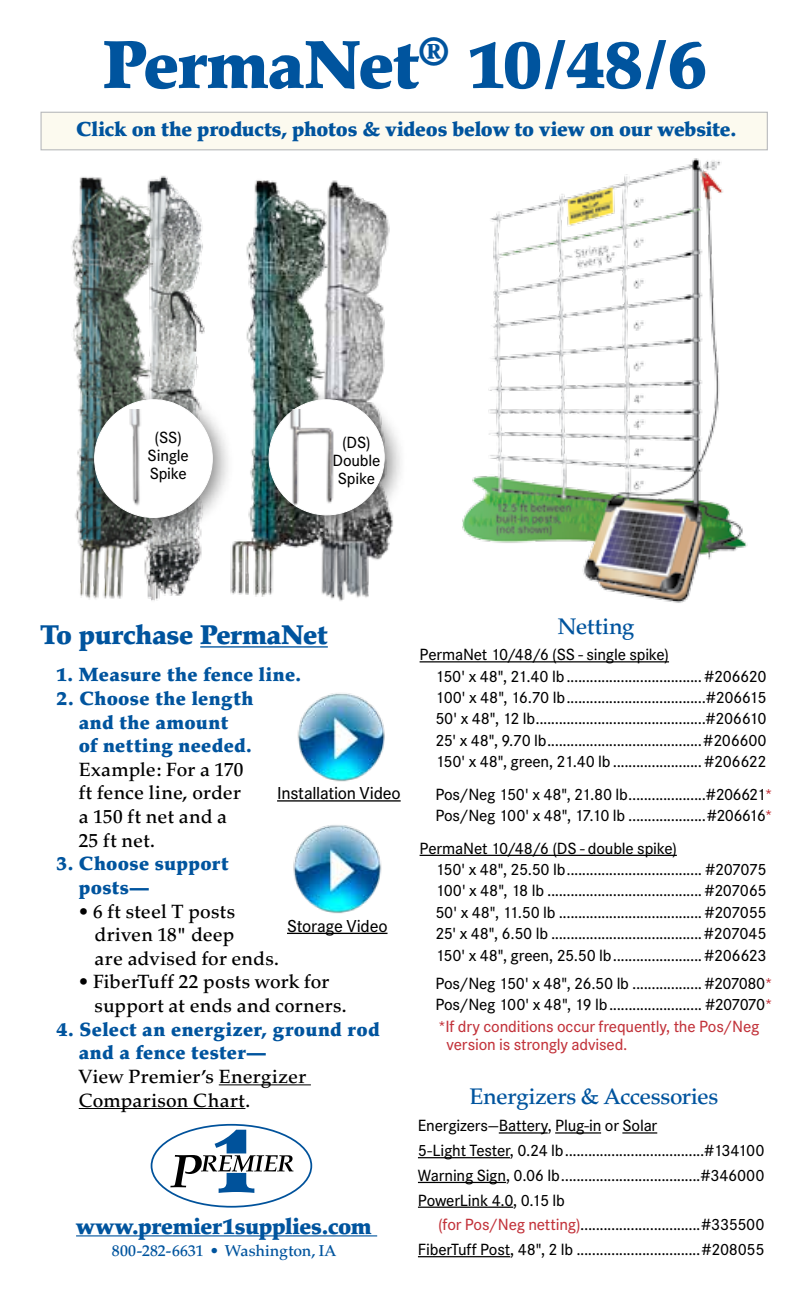
<style>
.page{position:relative;width:810px;height:1296px;background:#fff}
.page>*{position:absolute;margin:0;border:0;box-sizing:border-box;transform-origin:0 0}
.t1{font:900 67.5px "Palatino";letter-spacing:-.025em;color:#00549e}
.t2{font:900 27px "Palatino";letter-spacing:-.02em;color:#00549e}
.t3{font:500 22.5px "Palatino";letter-spacing:-.02em;color:#00549e}
.t4{font:900 22.5px "Palatino";letter-spacing:-.015em;color:#00549e}
.t5{font:900 20.25px "Palatino";letter-spacing:-.015em;color:#00549e}
.t6{font:500 19.12px/23.6px "Palatino";letter-spacing:.01em;color:#000}
.t7{font:900 19.12px/23.6px "Palatino";letter-spacing:.015em;color:#00549e}
.t8{font:500 18px "Corporate S";letter-spacing:-.015em;color:#000}
.t9{font:500 16.88px/21.4px "Corporate S";letter-spacing:-.015em;color:#000}
.t10{font:500 16.88px "Corporate S";letter-spacing:-.01em;color:#c2323a}
.t11{font:500 15.75px "Palatino";letter-spacing:.005em;color:#00549e}
.s1{color:#c2323a}
</style>
<div class="page">
<img style="left:171px;top:184px;width:34px;height:412px">
<img style="left:71px;top:175px;width:100px;height:426px">
<img style="left:345px;top:185px;width:45px;height:413px">
<div style="left:40px;top:112px;width:728px;height:38px;background:#fcfaef;border:1px solid #b8babc"></div>
<hr style="left:277px;top:800px;width:124px;height:2px;background:#000">
<hr style="left:287px;top:933px;width:101px;height:1px;background:#000">
<img style="left:230px;top:180px;width:115px;height:421px">
<div style="left:256px;top:386px;width:151px;height:152px;background:#000;opacity:.5"></div>
<div style="left:269px;top:400px;width:115px;height:115px;background:#fff;border-radius:50%"></div>
<img style="left:256px;top:409px;width:94px;height:119px">
<div style="left:81px;top:387px;width:154px;height:153px;background:#000;opacity:.5"></div>
<div style="left:95px;top:400px;width:117px;height:117px;background:#fff;border-radius:50%"></div>
<img style="left:89px;top:410px;width:52px;height:98px">
<img style="left:462px;top:158px;width:286px;height:445px">
<svg style="left:170px;top:1130px;width:124px;height:63px"></svg>
<div style="left:151px;top:1124px;width:161px;height:84px;border:2px solid #00529b;border-radius:50%"></div>
<hr style="left:76px;top:1235px;width:301px;height:1px;background:#00549e">
<hr style="left:499px;top:1132px;width:49px;height:2px;background:#000">
<hr style="left:555px;top:1132px;width:46px;height:2px;background:#000">
<hr style="left:622px;top:1132px;width:35px;height:2px;background:#000">
<hr style="left:418px;top:1157px;width:92px;height:1px;background:#000">
<hr style="left:418px;top:1182px;width:88px;height:1px;background:#000">
<hr style="left:418px;top:1207px;width:95px;height:1px;background:#000">
<hr style="left:418px;top:1256px;width:92px;height:1px;background:#000">
<hr style="left:420px;top:661px;width:249px;height:1px;background:#000">
<hr style="left:420px;top:855px;width:257px;height:1px;background:#000">
<hr style="left:200px;top:646px;width:128px;height:2px;background:#00549e">
<hr style="left:219px;top:1084px;width:92px;height:1px;background:#000">
<hr style="left:79px;top:1108px;width:166px;height:1px;background:#000">
<img style="left:297px;top:693px;width:88px;height:89px">
<img style="left:293px;top:825px;width:89px;height:89px">
<h1 class="t1" style="left:103px;top:24px;width:606px">PermaNet<sup>®</sup> 10/48/6</h1>
<p class="t5" style="left:76px;top:117px;width:662px">Click on the products, photos &amp; videos below to view on our website.</p>
<p class="t9" style="left:148px;top:429px;width:43px;line-height:18px;text-align:center">(SS)<br>Single<br>Spike</p>
<p class="t9" style="left:332px;top:434px;width:49px;line-height:18px;text-align:center">(DS)<br>Double<br>Spike</p>
<h2 class="t2" style="left:40px;top:619px;width:289px">To purchase PermaNet</h2>
<p class="t7" style="left:56px;top:663px;width:246px">1. Measure the fence line.</p>
<p class="t7" style="left:79px;top:687px;width:176px;text-indent:-22px">2. Choose the length and the amount<br>of netting needed.</p>
<p class="t6" style="left:79px;top:758px;width:166px">Example: For a 170 ft fence line, order a 150 ft net and a<br>25 ft net.</p>
<p class="t7" style="left:79px;top:852px;width:151px;text-indent:-22px">3. Choose support posts—</p>
<p class="t6" style="left:94px;top:900px;width:186px;text-indent:-16px">• 6 ft steel T posts driven 18" deep<br>are advised for ends.</p>
<p class="t6" style="left:94px;top:970px;width:254px;text-indent:-16px">• FiberTuff 22 posts work for support at ends and corners.</p>
<p class="t7" style="left:79px;top:1017px;width:303px;text-indent:-22px">4. Select an energizer, ground rod and a fence tester—</p>
<p class="t6" style="left:79px;top:1065px;width:229px">View Premier’s Energizer<br>Comparison Chart.</p>
<p class="t8" style="left:277px;top:783px;width:125px">Installation Video</p>
<p class="t8" style="left:287px;top:915px;width:102px">Storage Video</p>
<h3 class="t4" style="left:76px;top:1212px;width:297px">www.premier1supplies.com</h3>
<p class="t11" style="left:112px;top:1242px;width:226px">800-282-6631 • Washington, IA</p>
<h3 class="t3" style="left:558px;top:613px;width:78px">Netting</h3>
<p class="t9" style="left:435px;top:644px;width:333px;text-indent:-16px">PermaNet 10/48/6 (SS - single spike)<br>150' x 48", 21.40 lb...................................#206620<br>100' x 48", 16.70 lb....................................#206615<br>50' x 48", 12 lb............................................#206610<br>25' x 48", 9.70 lb........................................#206600<br>150' x 48", green, 21.40 lb .......................#206622</p>
<p class="t9" style="left:435px;top:784px;width:339px">Pos/Neg 150' x 48", 21.80 lb....................#206621<span class="s1">*<br></span>Pos/Neg 100' x 48", 17.10 lb ....................#206616<span class="s1">*</span></p>
<p class="t9" style="left:435px;top:838px;width:333px;text-indent:-16px">PermaNet 10/48/6 (DS - double spike)<br>150' x 48", 25.50 lb................................... #207075<br>100' x 48", 18 lb ........................................ #207065<br>50' x 48", 11.50 lb ..................................... #207055<br>25' x 48", 6.50 lb .......................................#207045<br>150' x 48", green, 25.50 lb.......................#206623</p>
<p class="t9" style="left:435px;top:973px;width:339px;text-align:justify">Pos/Neg 150' x 48", 26.50 lb ..................#207080<span class="s1">* </span>Pos/Neg 100' x 48", 19 lb........................ #207070<span class="s1">* *If dry conditions occur frequently, the Pos/Neg</span></p>
<p class="t10" style="left:447px;top:1034px;width:182px">version is strongly advised.</p>
<h3 class="t3" style="left:469px;top:1083px;width:250px">Energizers &amp; Accessories</h3>
<p class="t9" style="left:418px;top:1113px;width:348px;line-height:24.8px">Energizers—Battery, Plug-in or Solar<br>5-Light Tester, 0.24 lb....................................#134100<br>Warning Sign, 0.06 lb....................................#346000<br>PowerLink 4.0, 0.15 lb</p>
<p class="t9" style="left:418px;top:1212px;width:348px;line-height:24.8px;text-align:right"><span class="s1">(for Pos/Neg netting)</span>...............................#335500<br>FiberTuff Post, 48", 2 lb ................................#208055</p>
</div>
